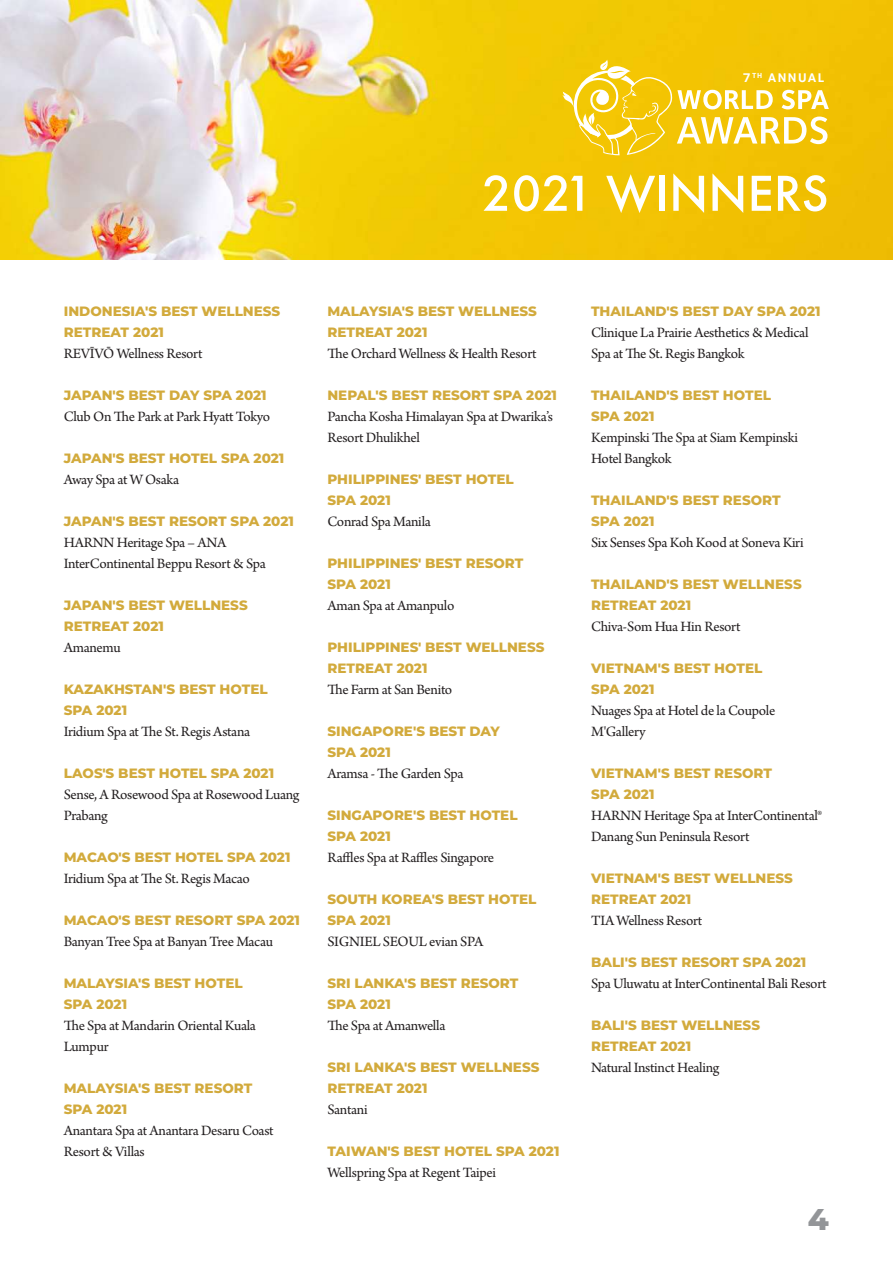
<style>
.page{position:relative;width:893px;height:1263px;background:#fff}
.page>*{position:absolute;margin:0;border:0;box-sizing:border-box;transform-origin:0 0}
.t1{font:500 52.5px "Futura PT";color:#fff}
.t2{font:800 30px "Montserrat";color:#939598}
.t3{font:15px/21px "Arno Pro";letter-spacing:-.025em;color:#231f20}
.t4{font:800 13.5px/21px "Montserrat";color:#d2aa3c}
.t5{font:700 13.05px "Foundry Sterling";letter-spacing:.11em;color:#fff}
</style>
<div class="page">
<img style="left:0;top:0;width:893px;height:259px">
<svg style="left:562px;top:60px;width:267px;height:95px;background:#f4ce32"></svg>
<p class="t5" style="left:742px;top:70px;width:84px">7<sup>TH</sup> ANNUAL</p>
<h1 class="t1" style="left:482px;top:162px;width:349px">2021 WINNERS</h1>
<p class="t4" style="left:64px;top:300px;width:218px">INDONESIA'S BEST WELLNESS<br>RETREAT 2021</p>
<p class="t3" style="left:64px;top:344px;width:140px">REVĪVŌ Wellness Resort</p>
<p class="t4" style="left:64px;top:384px;width:204px">JAPAN'S BEST DAY SPA 2021</p>
<p class="t3" style="left:64px;top:407px;width:208px">Club On The Park at Park Hyatt Tokyo</p>
<p class="t4" style="left:64px;top:447px;width:222px">JAPAN'S BEST HOTEL SPA 2021</p>
<p class="t3" style="left:64px;top:470px;width:117px">Away Spa at W Osaka</p>
<p class="t4" style="left:64px;top:510px;width:232px">JAPAN'S BEST RESORT SPA 2021</p>
<p class="t3" style="left:64px;top:533px;width:204px">HARNN Heritage Spa – ANA<br>InterContinental Beppu Resort &amp; Spa</p>
<p class="t4" style="left:64px;top:594px;width:185px">JAPAN'S BEST WELLNESS<br>RETREAT 2021</p>
<p class="t3" style="left:64px;top:638px;width:58px">Amanemu</p>
<p class="t4" style="left:64px;top:678px;width:205px">KAZAKHSTAN'S BEST HOTEL<br>SPA 2021</p>
<p class="t3" style="left:64px;top:722px;width:188px">Iridium Spa at The St. Regis Astana</p>
<p class="t4" style="left:64px;top:762px;width:212px">LAOS'S BEST HOTEL SPA 2021</p>
<p class="t3" style="left:64px;top:785px;width:237px">Sense, A Rosewood Spa at Rosewood Luang<br>Prabang</p>
<p class="t4" style="left:64px;top:846px;width:228px">MACAO'S BEST HOTEL SPA 2021</p>
<p class="t3" style="left:64px;top:869px;width:188px">Iridium Spa at The St. Regis Macao</p>
<p class="t4" style="left:64px;top:909px;width:238px">MACAO'S BEST RESORT SPA 2021</p>
<p class="t3" style="left:64px;top:932px;width:211px">Banyan Tree Spa at Banyan Tree Macau</p>
<p class="t4" style="left:64px;top:972px;width:180px">MALAYSIA'S BEST HOTEL<br>SPA 2021</p>
<p class="t3" style="left:64px;top:1016px;width:194px">The Spa at Mandarin Oriental Kuala<br>Lumpur</p>
<p class="t4" style="left:64px;top:1077px;width:190px">MALAYSIA'S BEST RESORT<br>SPA 2021</p>
<p class="t3" style="left:64px;top:1121px;width:211px">Anantara Spa at Anantara Desaru Coast<br>Resort &amp; Villas</p>
<p class="t4" style="left:327px;top:300px;width:211px">MALAYSIA'S BEST WELLNESS<br>RETREAT 2021</p>
<p class="t3" style="left:327px;top:344px;width:211px">The Orchard Wellness &amp; Health Resort</p>
<p class="t4" style="left:327px;top:384px;width:231px">NEPAL'S BEST RESORT SPA 2021</p>
<p class="t3" style="left:327px;top:407px;width:227px">Pancha Kosha Himalayan Spa at Dwarika’s<br>Resort Dhulikhel</p>
<p class="t4" style="left:327px;top:468px;width:188px">PHILIPPINES' BEST HOTEL<br>SPA 2021</p>
<p class="t3" style="left:327px;top:512px;width:105px">Conrad Spa Manila</p>
<p class="t4" style="left:327px;top:552px;width:197px">PHILIPPINES' BEST RESORT<br>SPA 2021</p>
<p class="t3" style="left:327px;top:596px;width:129px">Aman Spa at Amanpulo</p>
<p class="t4" style="left:327px;top:636px;width:219px">PHILIPPINES' BEST WELLNESS<br>RETREAT 2021</p>
<p class="t3" style="left:327px;top:680px;width:126px">The Farm at San Benito</p>
<p class="t4" style="left:327px;top:720px;width:174px">SINGAPORE'S BEST DAY<br>SPA 2021</p>
<p class="t3" style="left:327px;top:764px;width:138px">Aramsa - The Garden Spa</p>
<p class="t4" style="left:327px;top:804px;width:192px">SINGAPORE'S BEST HOTEL<br>SPA 2021</p>
<p class="t3" style="left:327px;top:848px;width:168px">Raffles Spa at Raffles Singapore</p>
<p class="t4" style="left:327px;top:888px;width:210px">SOUTH KOREA'S BEST HOTEL<br>SPA 2021</p>
<p class="t3" style="left:327px;top:932px;width:157px">SIGNIEL SEOUL evian SPA</p>
<p class="t4" style="left:327px;top:972px;width:192px">SRI LANKA'S BEST RESORT<br>SPA 2021</p>
<p class="t3" style="left:327px;top:1016px;width:120px">The Spa at Amanwella</p>
<p class="t4" style="left:327px;top:1056px;width:214px">SRI LANKA'S BEST WELLNESS<br>RETREAT 2021</p>
<p class="t3" style="left:327px;top:1100px;width:42px">Santani</p>
<p class="t4" style="left:327px;top:1140px;width:234px">TAIWAN'S BEST HOTEL SPA 2021</p>
<p class="t3" style="left:327px;top:1163px;width:170px">Wellspring Spa at Regent Taipei</p>
<p class="t4" style="left:591px;top:300px;width:231px">THAILAND'S BEST DAY SPA 2021</p>
<p class="t3" style="left:591px;top:323px;width:219px">Clinique La Prairie Aesthetics &amp; Medical<br>Spa at The St. Regis Bangkok</p>
<p class="t4" style="left:591px;top:384px;width:181px">THAILAND'S BEST HOTEL<br>SPA 2021</p>
<p class="t3" style="left:591px;top:428px;width:208px">Kempinski The Spa at Siam Kempinski<br>Hotel Bangkok</p>
<p class="t4" style="left:591px;top:489px;width:191px">THAILAND'S BEST RESORT<br>SPA 2021</p>
<p class="t3" style="left:591px;top:533px;width:214px">Six Senses Spa Koh Kood at Soneva Kiri</p>
<p class="t4" style="left:591px;top:573px;width:212px">THAILAND'S BEST WELLNESS<br>RETREAT 2021</p>
<p class="t3" style="left:591px;top:617px;width:151px">Chiva-Som Hua Hin Resort</p>
<p class="t4" style="left:591px;top:657px;width:173px">VIETNAM'S BEST HOTEL<br>SPA 2021</p>
<p class="t3" style="left:591px;top:701px;width:186px">Nuages Spa at Hotel de la Coupole<br>M'Gallery</p>
<p class="t4" style="left:591px;top:762px;width:182px">VIETNAM'S BEST RESORT<br>SPA 2021</p>
<p class="t3" style="left:591px;top:806px;width:233px">HARNN Heritage Spa at InterContinental®<br>Danang Sun Peninsula Resort</p>
<p class="t4" style="left:591px;top:867px;width:203px">VIETNAM'S BEST WELLNESS<br>RETREAT 2021</p>
<p class="t3" style="left:591px;top:911px;width:113px">TIA Wellness Resort</p>
<p class="t4" style="left:591px;top:951px;width:217px">BALI'S BEST RESORT SPA 2021</p>
<p class="t3" style="left:591px;top:974px;width:237px">Spa Uluwatu at InterContinental Bali Resort</p>
<p class="t4" style="left:591px;top:1014px;width:171px">BALI'S BEST WELLNESS<br>RETREAT 2021</p>
<p class="t3" style="left:591px;top:1058px;width:130px">Natural Instinct Healing</p>
<h2 class="t2" style="left:808px;top:1198px;width:22px">4</h2>
</div>
